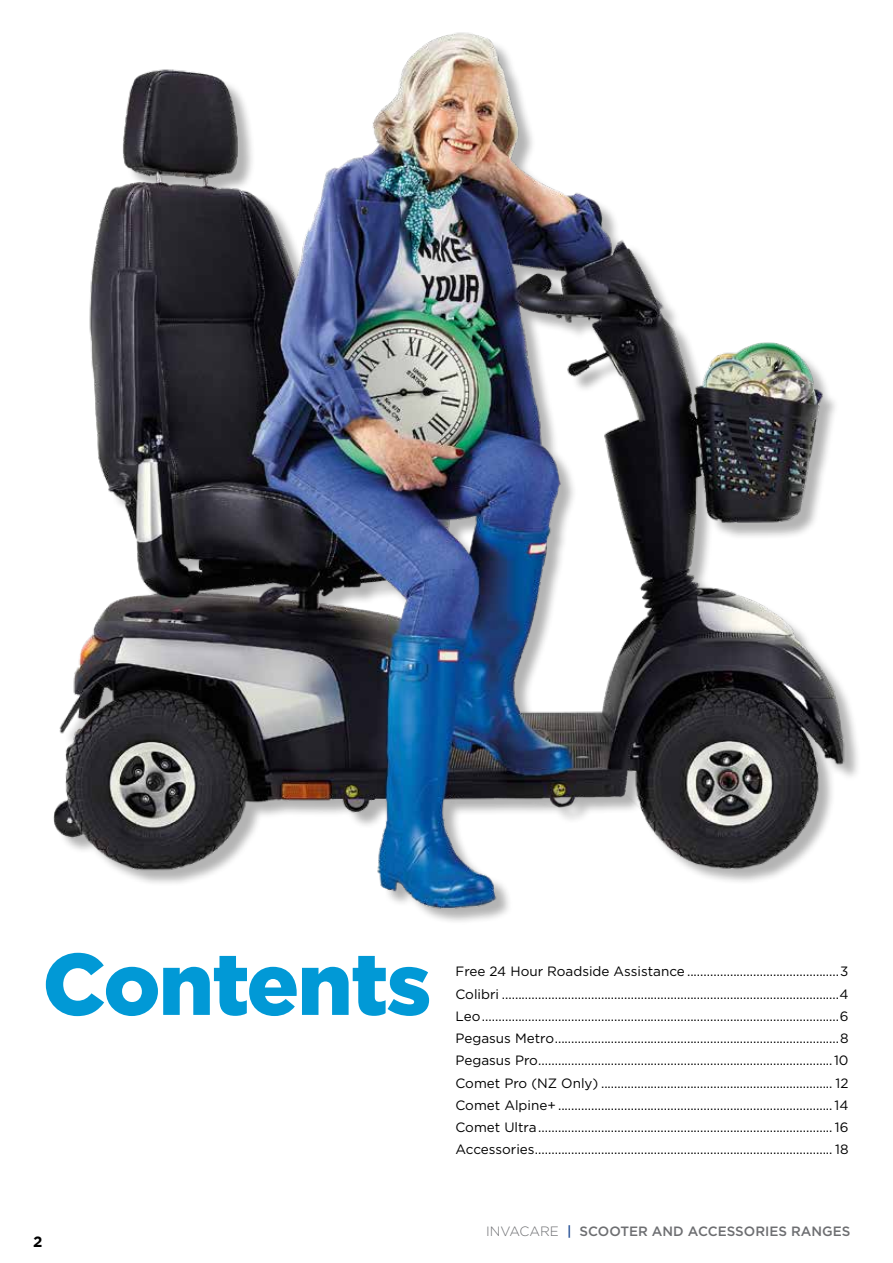
<style>
.page{position:relative;width:893px;height:1263px;background:#fff}
.page>*{position:absolute;margin:0;border:0;box-sizing:border-box;transform-origin:0 0}
.t1{font:900 87px "Gotham";letter-spacing:-.02em;color:#0199d6}
.t2{font:700 15px "Gotham";color:#000}
.t3{font:13.5px/22.2px "Gotham";color:#000;text-align:justify}
.t4{font:500 13.5px "Gotham";color:#6d6e71}
.s1{font-weight:300}
.s2{color:#1a4790}
</style>
<div class="page">
<img style="left:53px;top:32px;width:805px;height:882px">
<h1 class="t1" style="left:43px;top:924px;width:390px">Contents</h1>
<p class="t3" style="left:455px;top:960px;width:394px">Free 24 Hour Roadside Assistance ..............................................3<br>Colibri ......................................................................................................4<br>Leo............................................................................................................6<br>Pegasus Metro......................................................................................8<br>Pegasus Pro.........................................................................................10<br>Comet Pro (NZ Only) ...................................................................... 12<br>Comet Alpine+ ...................................................................................14<br>Comet Ultra......................................................................................... 16<br>Accessories.......................................................................................... 18</p>
<p class="t2" style="left:33px;top:1233px;width:11px">2</p>
<p class="t4" style="left:486px;top:1223px;width:366px"><span class="s1">INVACARE</span> <span class="s2">|</span> SCOOTER AND ACCESSORIES RANGES</p>
</div>
